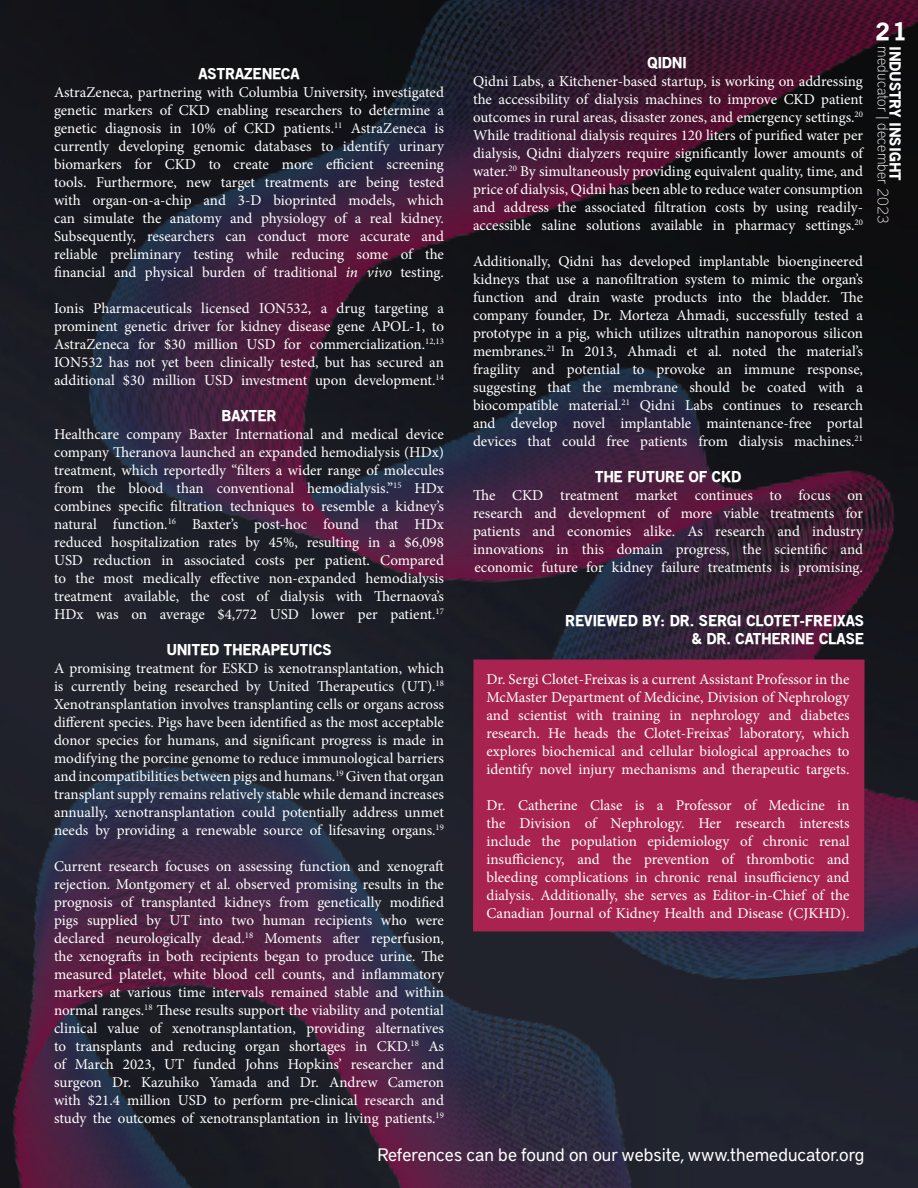
<style>
.page{position:relative;width:918px;height:1188px;background:#fff}
.page>*{position:absolute;margin:0;border:0;box-sizing:border-box;transform-origin:0 0}
.t1{font:900 24px "Old Sans";color:#fff}
.t2{font:18px "District Pro";color:#fff}
.t3{font:15px/18px "Minion Pro";color:#fff;text-align:justify}
.t4{font:900 15px "Old Sans";color:#fff}
.t5{font:100 15px "District Pro";letter-spacing:.01em;color:#fff}
.s1{font-family:"Minion Pro It Capt"}
</style>
<div class="page">
<img style="left:0;top:0;width:918px;height:1188px">
<img style="left:0;top:660px;width:657px;height:528px">
<img style="left:54px;top:0;width:864px;height:1035px">
<div style="left:473px;top:660px;width:392px;height:271px;background:#a92350"></div>
<p class="t4" style="left:648px;top:53px;width:41px">QIDNI</p>
<p class="t3" style="left:473px;top:72px;width:392px">Qidni Labs, a Kitchener-based startup, is working on addressing the accessibility of dialysis machines to improve CKD patient outcomes in rural areas, disaster zones, and emergency settings.<sup>20<br></sup>While traditional dialysis requires 120 liters of purified water per dialysis, Qidni dialyzers require significantly lower amounts of water.<sup>20</sup> By simultaneously providing equivalent quality, time, and price of dialysis, Qidni has been able to reduce water consumption and address the associated filtration costs by using readily&shy;accessible saline solutions available in pharmacy settings.<sup>20</sup></p>
<p class="t3" style="left:473px;top:252px;width:392px">Additionally, Qidni has developed implantable bioengineered kidneys that use a nanofiltration system to mimic the organ’s function and drain waste products into the bladder. The</p>
<p class="t3" style="left:473px;top:306px;width:392px">company founder, Dr. Morteza Ahmadi, successfully tested a prototype in a pig, which utilizes ultrathin nanoporous silicon membranes.<sup>21</sup> In 2013, Ahmadi et al. noted the material’s fragility and potential to provoke an immune response, suggesting that the membrane should be coated with a biocompatible material.<sup>21</sup> Qidni Labs continues to research and develop novel implantable maintenance-free portal devices that could free patients from dialysis machines.<sup>21</sup></p>
<p class="t4" style="left:595px;top:467px;width:148px">THE FUTURE OF CKD</p>
<p class="t3" style="left:473px;top:486px;width:392px">The CKD treatment market continues to focus on research and development of more viable treatments for patients and economies alike. As research and industry innovations in this domain progress, the scientific and economic future for kidney failure treatments is promising.</p>
<p class="t4" style="left:198px;top:65px;width:103px">ASTRAZENECA</p>
<p class="t3" style="left:54px;top:84px;width:391px">AstraZeneca, partnering with Columbia University, investigated genetic markers of CKD enabling researchers to determine a</p>
<p class="t3" style="left:54px;top:120px;width:392px">genetic diagnosis in 10% of CKD patients.<sup>11</sup> AstraZeneca is</p>
<p class="t3" style="left:54px;top:138px;width:392px">currently developing genomic databases to identify urinary biomarkers for CKD to create more efficient screening tools. Furthermore, new target treatments are being tested with organ-on-a-chip and 3-D bioprinted models, which can simulate the anatomy and physiology of a real kidney.<br>Subsequently, researchers can conduct more accurate and reliable preliminary testing while reducing some of the financial and physical burden of traditional <span class="s1">in vivo</span> testing.</p>
<p class="t3" style="left:54px;top:300px;width:392px">Ionis Pharmaceuticals licensed ION532, a drug targeting a prominent genetic driver for kidney disease gene APOL-1, to AstraZeneca for $30 million USD for commercialization.<sup>12,13<br></sup>ION532 has not yet been clinically tested, but has secured an additional $30 million USD investment upon development.<sup>14</sup></p>
<p class="t4" style="left:221px;top:407px;width:57px">BAXTER</p>
<p class="t3" style="left:54px;top:426px;width:392px">Healthcare company Baxter International and medical device company Theranova launched an expanded hemodialysis (HDx) treatment, which reportedly “filters a wider range of molecules from the blood than conventional hemodialysis.”<sup>15</sup> HDx</p>
<p class="t3" style="left:54px;top:498px;width:392px">combines specific filtration techniques to resemble a kidney’s natural function.<sup>16</sup> Baxter’s post-hoc found that HDx reduced hospitalization rates by 45%, resulting in a $6,098<br>USD reduction in associated costs per patient. Compared to the most medically effective non-expanded hemodialysis treatment available, the cost of dialysis with Thernaova’s HDx was on average $4,772 USD lower per patient.<sup>17</sup></p>
<p class="t4" style="left:166px;top:641px;width:167px">UNITED THERAPEUTICS</p>
<p class="t3" style="left:54px;top:660px;width:392px">A promising treatment for ESKD is xenotransplantation, which is currently being researched by United Therapeutics (UT).<sup>18<br></sup>Xenotransplantation involves transplanting cells or organs across different species. Pigs have been identified as the most acceptable donor species for humans, and significant progress is made in modifying the porcine genome to reduce immunological barriers and incompatibilities between pigs and humans.<sup>19</sup> Given that organ transplant supply remains relatively stable while demand increases annually, xenotransplantation could potentially address unmet needs by providing a renewable source of lifesaving organs.<sup>19</sup></p>
<p class="t3" style="left:54px;top:858px;width:392px">Current research focuses on assessing function and xenograft rejection. Montgomery et al. observed promising results in the prognosis of transplanted kidneys from genetically modified pigs supplied by UT into two human recipients who were declared neurologically dead.<sup>18</sup> Moments after reperfusion, the xenografts in both recipients began to produce urine. The measured platelet, white blood cell counts, and inflammatory markers at various time intervals remained stable and within normal ranges.<sup>18</sup> These results support the viability and potential clinical value of xenotransplantation, providing alternatives to transplants and reducing organ shortages in CKD.<sup>18</sup> As of March 2023, UT funded Johns Hopkins’ researcher and surgeon Dr. Kazuhiko Yamada and Dr. Andrew Cameron with $21.4 million USD to perform pre-clinical research and study the outcomes of xenotransplantation in living patients.<sup>19</sup></p>
<p class="t2" style="left:377px;top:1141px;width:489px">References can be found on our website, www.themeducator.org</p>
<p class="t4" style="left:565px;top:612px;width:300px">REVIEWED BY: DR. SERGI CLOTET-FREIXAS</p>
<p class="t4" style="left:692px;top:630px;width:174px">&amp; DR. CATHERINE CLASE</p>
<p class="t3" style="left:487px;top:670px;width:365px">Dr. Sergi Clotet-Freixas is a current Assistant Professor in the McMaster Department of Medicine, Division of Nephrology and scientist with training in nephrology and diabetes research. He heads the Clotet-Freixas’ laboratory, which explores biochemical and cellular biological approaches to identify novel injury mechanisms and therapeutic targets.</p>
<p class="t3" style="left:487px;top:796px;width:365px">Dr. Catherine Clase is a Professor of Medicine in the Division of Nephrology. Her research interests include the population epidemiology of chronic renal insufficiency, and the prevention of thrombotic and bleeding complications in chronic renal insufficiency and dialysis. Additionally, she serves as Editor-in-Chief of the Canadian Journal of Kidney Health and Disease (CJKHD).</p>
<p class="t1" style="left:875px;top:16px;width:33px">21</p>
<p class="t5" style="left:894px;top:46px;width:178px;rotate:90deg">meducator | december 2023</p>
<p class="t4" style="left:905px;top:46px;width:136px;rotate:90deg">INDUSTRY INSIGHT</p>
</div>
